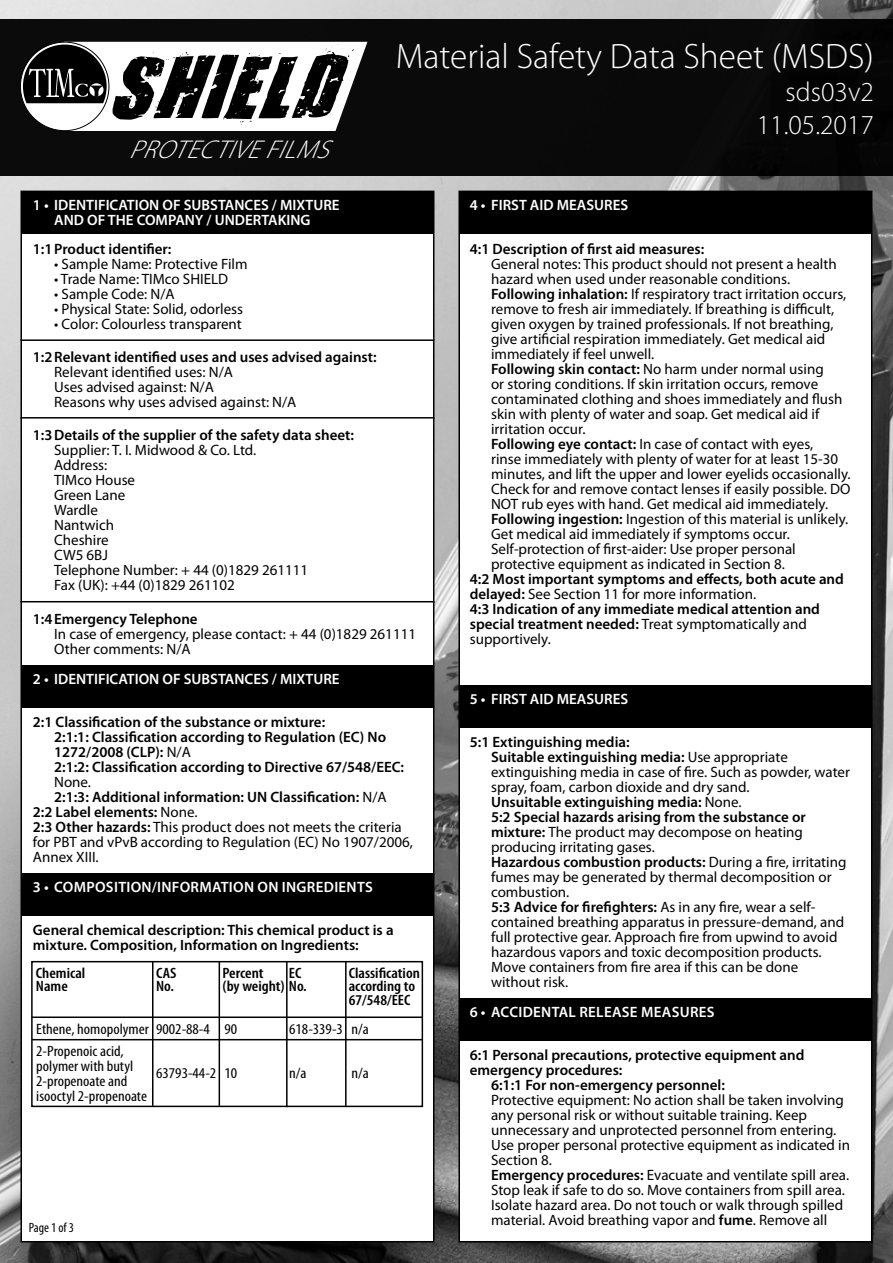
<style>
.page{position:relative;width:893px;height:1263px;background:#fff}
.page>*{position:absolute;margin:0;border:0;box-sizing:border-box;transform-origin:0 0}
.t1{font:300 35.4px "Myriad Pro";color:#fff}
.t2{font:300 27.45px/33px "Myriad Pro";color:#fff;text-align:right}
.t3{font:italic 300 25.8px "Myriad Pro";color:#fff}
.t4{font:15px/15px "Myriad Pro";color:#000}
.t5{font:600 15px/15px "Myriad Pro";color:#000}
.t6{font:600 15px/15px "Myriad Pro";color:#fff;text-align:center}
.t7{font:condensed 15px/15px "Myriad Pro";color:#000;scale:1.1 1}
.t8{font:600 condensed 15px/13.5px "Myriad Pro";color:#000;scale:1.1 1}
.t9{font:600 15px "Myriad Pro";letter-spacing:.02em;color:#fff}
.t10{font:condensed 13.5px "Myriad Pro";color:#000}
.s1{font-weight:400}
.s2{font-weight:600}
</style>
<div class="page">
<img style="left:0;top:0;width:893px;height:1263px">
<div style="left:21px;top:191px;width:413px;height:1051px;background:#fff"></div>
<div style="left:459px;top:191px;width:413px;height:1051px;background:#fff"></div>
<div style="left:0;top:19px;width:893px;height:156px;background:#0a0a0a"></div>
<svg style="left:21px;top:42px;width:346px;height:89px"></svg>
<div style="left:21px;top:192px;width:413px;height:42px;background:#000"></div>
<div style="left:459px;top:192px;width:413px;height:42px;background:#000"></div>
<div style="left:459px;top:685px;width:413px;height:42px;background:#000"></div>
<div style="left:21px;top:665px;width:413px;height:42px;background:#000"></div>
<div style="left:21px;top:873px;width:413px;height:43px;background:#000"></div>
<hr style="left:20px;top:339px;width:414px;height:2px;background:#000">
<hr style="left:20px;top:417px;width:414px;height:2px;background:#000">
<hr style="left:20px;top:601px;width:414px;height:1px;background:#000">
<div style="left:31px;top:961px;width:392px;height:146px;border:2px solid #000"></div>
<hr style="left:32px;top:1016px;width:391px;height:2px;background:#000">
<hr style="left:32px;top:1039px;width:391px;height:1px;background:#000">
<hr style="left:152px;top:962px;width:1px;height:144px;background:#000">
<hr style="left:219px;top:962px;width:1px;height:144px;background:#000">
<hr style="left:286px;top:962px;width:2px;height:145px;background:#000">
<hr style="left:345px;top:962px;width:2px;height:144px;background:#000">
<div style="left:459px;top:998px;width:413px;height:42px;background:#000"></div>
<h3 class="t3" style="left:129px;top:134px;width:215px">PROTECTIVEFILMS</h3>
<h1 class="t1" style="left:396px;top:35px;width:480px">Material Safety Data Sheet (MSDS)</h1>
<h2 class="t2" style="left:757px;top:75px;width:118px">sds03v2<br>11.05.2017</h2>
<p class="t6" style="left:33px;top:198px;width:308px">1 • IDENTIFICATION OF SUBSTANCES / MIXTURE<br>AND OF THE COMPANY / UNDERTAKING</p>
<p class="t6" style="left:470px;top:198px;width:160px">4 • FIRST AID MEASURES</p>
<p class="t5" style="left:33px;top:241px;width:140px">1:1Product identifier:</p>
<p class="t4" style="left:54px;top:256px;width:195px">• Sample Name: Protective Film</p>
<p class="t4" style="left:54px;top:271px;width:176px">• Trade Name: TIMco SHIELD</p>
<p class="t4" style="left:54px;top:286px;width:122px">• Sample Code: N/A</p>
<p class="t4" style="left:54px;top:301px;width:190px">• Physical State: Solid, odorless</p>
<p class="t4" style="left:54px;top:316px;width:189px">• Color: Colourless transparent</p>
<p class="t5" style="left:33px;top:349px;width:345px">1:2Relevant identified uses and uses advised against:</p>
<p class="t4" style="left:54px;top:364px;width:244px">Relevant identified uses: N/A<br>Uses advised against: N/A<br>Reasons why uses advised against: N/A</p>
<p class="t5" style="left:33px;top:427px;width:323px">1:3Details of the supplier of the safety data sheet:</p>
<p class="t4" style="left:54px;top:442px;width:256px">Supplier: T. I. Midwood &amp; Co. Ltd.<br>Address:<br>TIMco House<br>Green Lane<br>Wardle<br>Nantwich<br>Cheshire<br>CW5 6BJ<br>Telephone Number: + 44 (0)1829 261111<br>Fax (UK): +44 (0)1829 261102</p>
<p class="t5" style="left:33px;top:611px;width:166px">1:4Emergency Telephone</p>
<p class="t4" style="left:54px;top:626px;width:363px">In case of emergency, please contact: + 44 (0)1829 261111<br>Other comments: N/A</p>
<p class="t6" style="left:33px;top:671px;width:308px">2 • IDENTIFICATION OF SUBSTANCES / MIXTURE</p>
<p class="t5" style="left:54px;top:714px;width:352px;text-indent:-21px">2:1 Classification of the substance or mixture:<br>2:1:1: Classification according to Regulation (EC) No 1272/2008 (CLP): <span class="s1">N/A<br></span>2:1:2: Classification according to Directive 67/548/EEC:</p>
<p class="t4" style="left:54px;top:774px;width:38px">None.</p>
<p class="t5" style="left:54px;top:789px;width:334px">2:1:3: Additional information: UN Classification: <span class="s1">N/A</span></p>
<p class="t5" style="left:33px;top:804px;width:166px">2:2 Label elements: <span class="s1">None.</span></p>
<p class="t4" style="left:33px;top:819px;width:370px"><span class="s2">2:3 Other hazards:</span> This product does not meets the criteria</p>
<p class="t4" style="left:33px;top:834px;width:382px">for PBT and vPvB according to Regulation (EC) No 1907/2006,</p>
<p class="t4" style="left:33px;top:849px;width:67px">Annex XIII.</p>
<p class="t9" style="left:33px;top:877px;width:342px">3 • COMPOSITION/INFORMATION ON INGREDIENTS</p>
<p class="t5" style="left:33px;top:922px;width:362px">General chemical description: This chemical product is a mixture. Composition, Information on Ingredients:</p>
<p class="t8" style="left:223px;top:965px;width:39px">Percent</p>
<p class="t8" style="left:349px;top:965px;width:66px">Classification according to<br>67/548/EEC</p>
<p class="t8" style="left:36px;top:965px;width:46px">Chemical<br>Name</p>
<p class="t8" style="left:156px;top:965px;width:20px">CAS<br>No.</p>
<p class="t8" style="left:223px;top:965px;width:78px;text-indent:66px">EC (by weight) No.</p>
<p class="t7" style="left:36px;top:1018px;width:104px;line-height:21.8px">Ethene, homopolymer<br>2-Propenoic acid,</p>
<p class="t7" style="left:36px;top:1058px;width:102px">polymer with butyl<br>2-propenoate and isooctyl 2-propenoate</p>
<p class="t7" style="left:156px;top:1021px;width:75px">9002-88-4 90</p>
<p class="t7" style="left:156px;top:1065px;width:75px">63793-44-2 10</p>
<p class="t10" style="left:29px;top:1219px;width:47px">Page 1 of 3</p>
<p class="t7" style="left:289px;top:1021px;width:74px">618-339-3 n/a</p>
<p class="t7" style="left:289px;top:1065px;width:17px">n/a</p>
<p class="t7" style="left:351px;top:1065px;width:17px">n/a</p>
<p class="t5" style="left:470px;top:241px;width:236px">4:1 Description of first aid measures:</p>
<p class="t4" style="left:491px;top:256px;width:361px">General notes: This product should not present a health hazard when used under reasonable conditions.<br><span class="s2">Following inhalation:</span> If respiratory tract irritation occurs, remove to fresh air immediately. If breathing is difficult, given oxygen by trained professionals. If not breathing, give artificial respiration immediately. Get medical aid immediately if feel unwell.<br><span class="s2">Following skin contact:</span> No harm under normal using<br>or storing conditions. If skin irritation occurs, remove contaminated clothing and shoes immediately and flush skin with plenty of water and soap. Get medical aid if irritation occur.<br><span class="s2">Following eye contact:</span> In case of contact with eyes,<br>rinse immediately with plenty of water for at least 15-30 minutes, and lift the upper and lower eyelids occasionally.<br>Check for and remove contact lenses if easily possible. DO NOT rub eyes with hand. Get medical aid immediately.<br><span class="s2">Following ingestion:</span> Ingestion of this material is unlikely.<br>Get medical aid immediately if symptoms occur.<br>Self-protection of first-aider: Use proper personal protective equipment as indicated in Section 8.</p>
<p class="t5" style="left:470px;top:571px;width:376px">4:2 Most important symptoms and effects, both acute and delayed: <span class="s1">See Section 11 for more information.<br></span>4:3 Indication of any immediate medical attention and special treatment needed: <span class="s1">Treat symptomatically and supportively.</span></p>
<p class="t6" style="left:470px;top:691px;width:160px">5 • FIRST AID MEASURES</p>
<p class="t4" style="left:491px;top:734px;width:360px;text-indent:-21px"><span class="s2">5:1 Extinguishing media:<br>Suitable extinguishing media:</span> Use appropriate extinguishing media in case of fire. Such as powder, water spray, foam, carbon dioxide and dry sand.<br><span class="s2">Unsuitable extinguishing media:</span> None.<br><span class="s2">5:2 Special hazards arising from the substance or mixture:</span> The product may decompose on heating producing irritating gases.<br><span class="s2">Hazardous combustion products:</span> During a fire, irritating fumes may be generated by thermal decomposition or combustion.<br><span class="s2">5:3 Advice for firefighters:</span> As in any fire, wear a self&shy;contained breathing apparatus in pressure-demand, and full protective gear. Approach fire from upwind to avoid hazardous vapors and toxic decomposition products.<br>Move containers from fire area if this can be done without risk.</p>
<p class="t9" style="left:470px;top:1002px;width:246px">6 • ACCIDENTAL RELEASE MEASURES</p>
<p class="t5" style="left:470px;top:1047px;width:336px">6:1 Personal precautions, protective equipment and</p>
<p class="t5" style="left:470px;top:1062px;width:154px">emergency procedures:</p>
<p class="t5" style="left:491px;top:1077px;width:235px">6:1:1 For non-emergency personnel:</p>
<p class="t4" style="left:491px;top:1092px;width:360px">Protective equipment: No action shall be taken involving any personal risk or without suitable training. Keep unnecessary and unprotected personnel from entering.<br>Use proper personal protective equipment as indicated in Section 8.<br><span class="s2">Emergency procedures:</span> Evacuate and ventilate spill area.<br>Stop leak if safe to do so. Move containers from spill area.<br>Isolate hazard area. Do not touch or walk through spilled material. Avoid breathing vapor and <span class="s2">fume</span>. Remove all</p>
</div>
